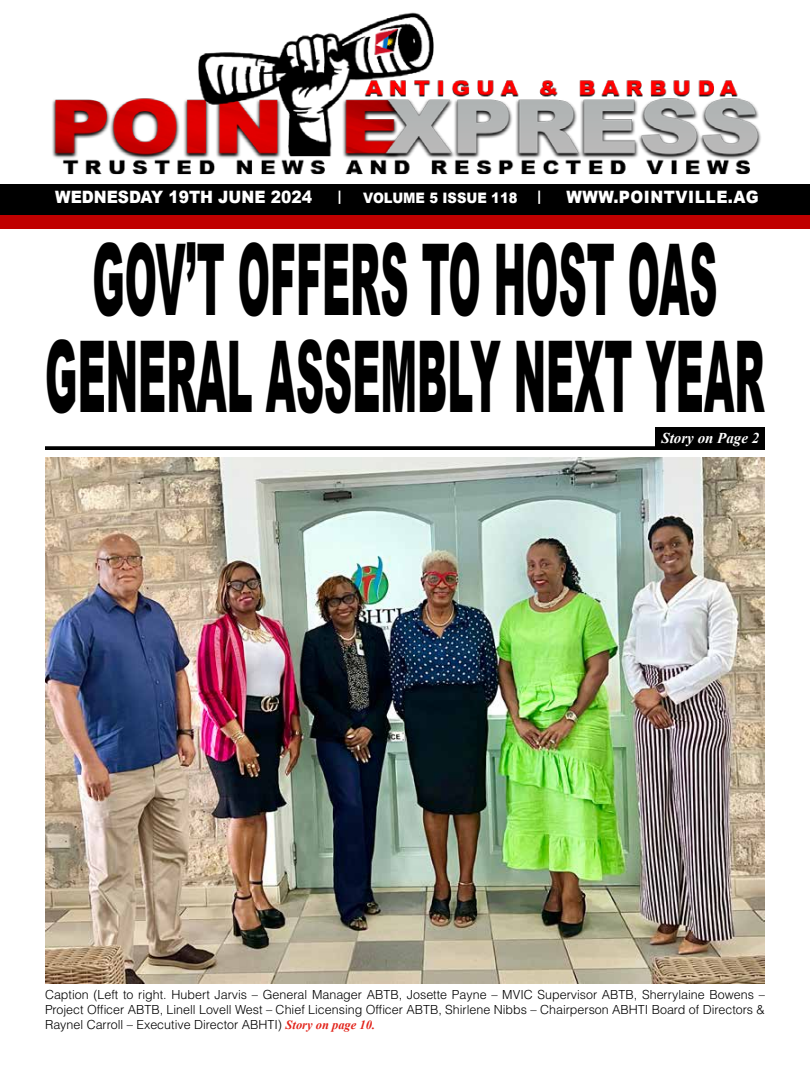
<style>
.page{position:relative;width:810px;height:1080px;background:#fff}
.page>*{position:absolute;margin:0;border:0;box-sizing:border-box;transform-origin:0 0}
.t1{font:900 99.12px/97.2px "Arial";color:#000;text-align:center;scale:.39 1}
.t2{font:900 17px "Arial";color:#fff;scale:.91 1}
.t3{font:900 17px "Arial";letter-spacing:.035em;color:#fff;scale:.91 1}
.t4{font:italic 700 15px "Times New Roman";color:#fff}
.t5{font:900 14.38px "Arial";color:#fff;scale:.91 1}
.t6{font:300 12.5px/15px "Helvetica LT Std";color:#000;text-align:justify}
.s1{font-family:"Times New Roman";font-weight:700;font-style:italic;color:#e2231a}
</style>
<div class="page">
<div style="left:0;top:184px;width:810px;height:34px;background:#000"></div>
<div style="left:0;top:215px;width:810px;height:14px;background:#c00000"></div>
<img style="left:52px;top:12px;width:709px;height:163px">
<svg style="left:45px;top:446px;width:720px;height:4px;fill:#000"></svg>
<div style="left:656px;top:428px;width:109px;height:21px;background:#000"></div>
<img style="left:45px;top:457px;width:720px;height:527px">
<h2 class="t2" style="left:55px;top:185px;width:284px">WEDNESDAY 19TH JUNE 2024</h2>
<p class="t5" style="left:338px;top:185px;width:6px">|</p>
<p class="t5" style="left:363px;top:188px;width:171px">VOLUME 5 ISSUE 118</p>
<p class="t5" style="left:537px;top:185px;width:6px">|</p>
<h2 class="t3" style="left:566px;top:185px;width:213px">WWW.POINTVILLE.AG</h2>
<h1 class="t1" style="left:45px;top:228px;width:1846px">GOV’T OFFERS TO HOST OAS<br>GENERAL ASSEMBLY NEXT YEAR</h1>
<p class="t4" style="left:661px;top:428px;width:99px">Story on Page 2</p>
<p class="t6" style="left:45px;top:987px;width:721px">Caption (Left to right. Hubert Jarvis – General Manager ABTB, Josette Payne – MVIC Supervisor ABTB, Sherrylaine Bowens – Project Officer ABTB, Linell Lovell West – Chief Licensing Officer ABTB, Shirlene Nibbs – Chairperson ABHTI Board of Directors &amp; Raynel Carroll – Executive Director ABHTI) <span class="s1">Story on page 10.</span></p>
</div>
